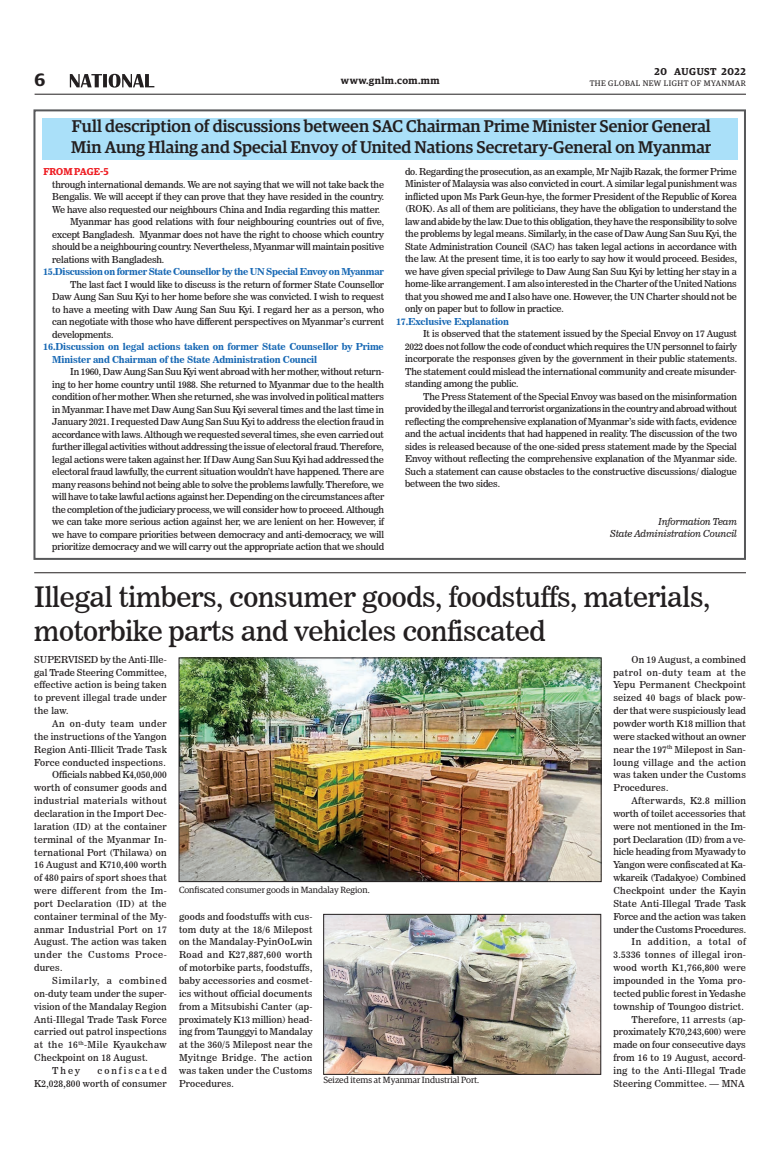
<style>
.page{position:relative;width:773px;height:1152px;background:#fff}
.page>*{position:absolute;margin:0;border:0;box-sizing:border-box;transform-origin:0 0}
._3_Clm_Head{font:28px/33.6px "News 706 BT Roman C";letter-spacing:-.01em;color:#231f20}
.t1{font:600 18px "Guardian Egyp";color:#231f20}
.Brief_Head{font:500 17px "Guardian Egyp";color:#231f20}
.t2{font:600 10px "Guardian Egyp";letter-spacing:.05em;color:#231f20}
.Spill_Style{font:600 10px "Guardian Egyp";letter-spacing:-.005em;color:#ee1d23}
._2nd_Body{font:9.5px/12.9px "News 706 BT Roman C";color:#231f20;text-align:justify}
._2nd_Body-2{font:9.5px/12.5px "News 706 BT Bold C";letter-spacing:-.015em;color:#1768b4}
.Normal_Para{font:9.5px/12.9px "News 706 BT Roman C";letter-spacing:.02em;color:#231f20;text-align:justify}
._2nd_Body-3{font:9.5px "News 706 BT Italic C";letter-spacing:-.015em;color:#231f20}
._2nd_Body-4{font:9.5px/12.9px "News 706 BT Roman C";letter-spacing:.02em;color:#231f20;text-align:right}
.t3{font:9px "Guardian Egyp";color:#231f20}
.t4{font:8px "Guardian Egyp";letter-spacing:.06em;color:#231f20}
</style>
<div class="page">
<hr style="left:35px;top:94px;width:711px;height:1px;background:#231f20">
<svg style="left:70px;top:74px;width:84px;height:14px"></svg>
<img style="left:181px;top:660px;width:418px;height:220px">
<div style="left:179px;top:658px;width:422px;height:224px;border:1px solid #231f20"></div>
<img style="left:325px;top:916px;width:274px;height:157px">
<div style="left:323px;top:914px;width:278px;height:161px;border:1px solid #231f20"></div>
<div style="left:42px;top:118px;width:695px;height:41px;background:#aae0f9"></div>
<div style="left:33px;top:109px;width:713px;height:451px;border:2px solid #57585a"></div>
<hr style="left:34px;top:573px;width:712px;height:1px;background:#231f20">
<h2 class="t1" style="left:35px;top:67px;width:12px">6</h2>
<p class="t2" style="left:654px;top:64px;width:93px">20 AUGUST 2022</p>
<p class="t2" style="left:341px;top:73px;width:100px">www.gnlm.com.mm</p>
<p class="t4" style="left:589px;top:78px;width:158px">THE GLOBAL NEW LIGHT OF MYANMAR</p>
<p class="Brief_Head" style="left:72px;top:114px;width:640px">Full description of discussions between SAC Chairman Prime Minister Senior General</p>
<p class="Brief_Head" style="left:71px;top:135px;width:641px">Min Aung Hlaing and Special Envoy of United Nations Secretary-General on Myanmar</p>
<p class="Spill_Style" style="left:43px;top:164px;width:67px">FROM PAGE-5</p>
<p class="_2nd_Body" style="left:52px;top:178px;width:333px;line-height:12.5px">through international demands. We are not saying that we will not take back the Bengalis. We will accept if they can prove that they have resided in the country.<br>We have also requested our neighbours China and India regarding this matter.</p>
<p class="_2nd_Body" style="left:52px;top:215px;width:333px;line-height:12.5px;text-indent:18px">Myanmar has good relations with four neighbouring countries out of five, except Bangladesh. Myanmar does not have the right to choose which country should be a neighbouring country. Nevertheless, Myanmar will maintain positive relations with Bangladesh.</p>
<p class="_2nd_Body-2" style="left:43px;top:265px;width:342px">15.Discussion on former State Counsellor by the UN Special Envoy on Myanmar</p>
<p class="_2nd_Body" style="left:52px;top:278px;width:333px;line-height:12.5px;text-indent:18px">The last fact I would like to discuss is the return of former State Counsellor Daw Aung San Suu Kyi to her home before she was convicted. I wish to request to have a meeting with Daw Aung San Suu Kyi. I regard her as a person, who can negotiate with those who have different perspectives on Myanmar’s current developments.</p>
<p class="_2nd_Body-2" style="left:52px;top:340px;width:333px;text-indent:-9px">16.Discussion on legal actions taken on former State Counsellor by Prime<br>Minister and Chairman of the State Administration Council</p>
<p class="_2nd_Body" style="left:52px;top:365px;width:333px;line-height:12.5px;text-indent:18px">In 1960, Daw Aung San Suu Kyi went abroad with her mother, without return&shy;ing to her home country until 1988. She returned to Myanmar due to the health condition of her mother. When she returned, she was involved in political matters in Myanmar. I have met Daw Aung San Suu Kyi several times and the last time in January 2021. I requested Daw Aung San Suu Kyi to address the election fraud in accordance with laws. Although we requested several times, she even carried out further illegal activities without addressing the issue of electoral fraud. Therefore, legal actions were taken against her. If Daw Aung San Suu Kyi had addressed the electoral fraud lawfully, the current situation wouldn’t have happened. There are many reasons behind not being able to solve the problems lawfully. Therefore, we will have to take lawful actions against her. Depending on the circumstances after the completion of the judiciary process, we will consider how to proceed. Although we can take more serious action against her, we are lenient on her. However, if we have to compare priorities between democracy and anti-democracy, we will prioritize democracy and we will carry out the appropriate action that we should</p>
<p class="_2nd_Body" style="left:405px;top:165px;width:333px;line-height:12.5px">do. Regarding the prosecution, as an example, Mr Najib Razak, the former Prime Minister of Malaysia was also convicted in court. A similar legal punishment was inflicted upon Ms Park Geun-hye, the former President of the Republic of Korea (ROK). As all of them are politicians, they have the obligation to understand the law and abide by the law. Due to this obligation, they have the responsibility to solve the problems by legal means. Similarly, in the case of Daw Aung San Suu Kyi, the State Administration Council (SAC) has taken legal actions in accordance with the law. At the present time, it is too early to say how it would proceed. Besides, we have given special privilege to Daw Aung San Suu Kyi by letting her stay in a home-like arrangement. I am also interested in the Charter of the United Nations that you showed me and I also have one. However, the UN Charter should not be only on paper but to follow in practice.</p>
<p class="_2nd_Body-2" style="left:396px;top:315px;width:114px">17.Exclusive Explanation</p>
<p class="_2nd_Body" style="left:405px;top:327px;width:333px;line-height:12.5px;text-indent:18px">It is observed that the statement issued by the Special Envoy on 17 August 2022 does not follow the code of conduct which requires the UN personnel to fairly incorporate the responses given by the government in their public statements.<br>The statement could mislead the international community and create misunder&shy;standing among the public.</p>
<p class="_2nd_Body" style="left:405px;top:390px;width:333px;line-height:12.5px;text-indent:18px">The Press Statement of the Special Envoy was based on the misinformation provided by the illegal and terrorist organizations in the country and abroad without reflecting the comprehensive explanation of Myanmar’s side with facts, evidence and the actual incidents that had happened in reality. The discussion of the two sides is released because of the one-sided press statement made by the Special Envoy without reflecting the comprehensive explanation of the Myanmar side.<br>Such a statement can cause obstacles to the constructive discussions/ dialogue between the two sides.</p>
<p class="_2nd_Body-3" style="left:658px;top:516px;width:80px">Information Team</p>
<p class="_2nd_Body-3" style="left:610px;top:528px;width:128px">State Administration Council</p>
<p class="_3_Clm_Head" style="left:34px;top:580px;width:677px">Illegal timbers, consumer goods, foodstuffs, materials, motorbike parts and vehicles confiscated</p>
<p class="Normal_Para" style="left:34px;top:653px;width:134px">SUPERVISED by the Anti-Ille&shy;gal Trade Steering Committee, effective action is being taken to prevent illegal trade under the law.</p>
<p class="_2nd_Body" style="left:34px;top:717px;width:134px;text-indent:18px">An on-duty team under the instructions of the Yangon Region Anti-Illicit Trade Task Force conducted inspections.</p>
<p class="_2nd_Body" style="left:34px;top:769px;width:134px;text-indent:18px">Officials nabbed K4,050,000 worth of consumer goods and industrial materials without declaration in the Import Dec&shy;laration (ID) at the container terminal of the Myanmar In&shy;ternational Port (Thilawa) on 16 August and K710,400 worth of 480 pairs of sport shoes that were different from the Im&shy;port Declaration (ID) at the container terminal of the My&shy;anmar Industrial Port on 17<br>August. The action was taken under the Customs Proce&shy;dures.</p>
<p class="_2nd_Body" style="left:34px;top:974px;width:134px;text-indent:18px">Similarly, a combined on-duty team under the super&shy;vision of the Mandalay Region Anti-Illegal Trade Task Force carried out patrol inspections at the 16<sup>th</sup>-Mile Kyaukchaw Checkpoint on 18 August.</p>
<p class="_2nd_Body" style="left:52px;top:1064px;width:29px">They</p>
<p class="_2nd_Body-4" style="left:34px;top:1064px;width:134px">confiscated<br>K2,028,800 worth of consumer</p>
<p class="t3" style="left:179px;top:884px;width:192px">Confiscated consumer goods in Mandalay Region.</p>
<p class="_2nd_Body" style="left:179px;top:910px;width:135px">goods and foodstuffs with cus&shy;tom duty at the 18/6 Milepost on the Mandalay-PyinOoLwin Road and K27,887,600 worth of motorbike parts, foodstuffs, baby accessories and cosmet&shy;ics without official documents from a Mitsubishi Canter (ap&shy;proximately K13 million) head&shy;ing from Taunggyi to Mandalay at the 360/5 Milepost near the Myitnge Bridge. The action was taken under the Customs Procedures.</p>
<p class="t3" style="left:323px;top:1074px;width:157px">Seized items at Myanmar Industrial Port.</p>
<p class="_2nd_Body" style="left:613px;top:653px;width:134px;text-indent:18px">On 19 August, a combined patrol on-duty team at the Yepu Permanent Checkpoint seized 40 bags of black pow&shy;der that were suspiciously lead powder worth K18 million that were stacked without an owner near the 197<sup>th</sup> Milepost in San&shy;loung village and the action was taken under the Customs Procedures.</p>
<p class="_2nd_Body" style="left:613px;top:794px;width:134px;text-indent:18px">Afterwards, K2.8 million worth of toilet accessories that were not mentioned in the Im&shy;port Declaration (ID) from a ve&shy;hicle heading from Myawady to Yangon were confiscated at Ka&shy;wkareik (Tadakyoe) Combined Checkpoint under the Kayin State Anti-Illegal Trade Task Force and the action was taken under the Customs Procedures.</p>
<p class="_2nd_Body" style="left:613px;top:936px;width:134px;text-indent:18px">In addition, a total of 3.5336 tonnes of illegal iron&shy;wood worth K1,766,800 were impounded in the Yoma pro&shy;tected public forest in Yedashe township of Toungoo district.</p>
<p class="_2nd_Body" style="left:613px;top:1013px;width:134px;text-indent:18px">Therefore, 11 arrests (ap&shy;proximately K70,243,600) were made on four consecutive days from 16 to 19 August, accord&shy;ing to the Anti-Illegal Trade Steering Committee. — MNA</p>
</div>
